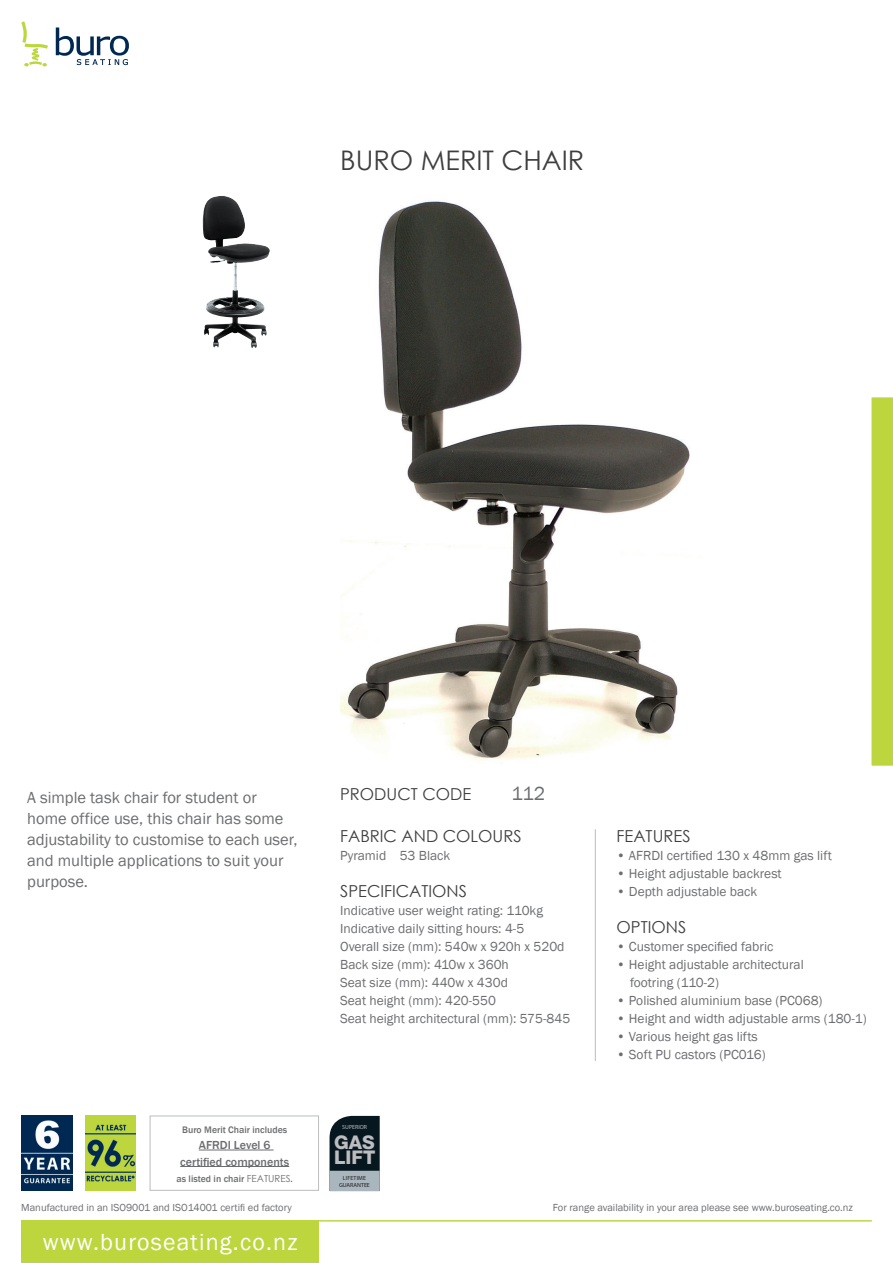
<style>
.page{position:relative;width:893px;height:1263px;background:#fff}
.page>*{position:absolute;margin:0;border:0;box-sizing:border-box;transform-origin:0 0}
.t1{font:27px "Century Gothic";color:#3e3e3f}
.t2{font:23.85px "Franklin Gothic";letter-spacing:.05em;color:#fff}
.t3{font:19.5px "Franklin Gothic";color:#6c6d70}
.t4{font:800 18.9px "Helvetica Neue LT Std";color:#bcbdc0}
.t5{font:16.5px/21px "Franklin Gothic";color:#6c6d70}
.t6{font:16.5px "Century Gothic";color:#3e3e3f}
.t7{font:13.5px/18px "Franklin Gothic";color:#6c6d70}
.t8{font:500 12px/16.5px "Franklin Gothic";color:#6c6d70;text-align:center}
.t9{font:10.5px "Franklin Gothic";color:#6c6d70}
.t10{font:500 9.75px "Franklin Gothic";color:#6c6d70}
.t11{font:6px/7.2px "Myriad Pro";color:#231f20;text-align:center}
.t12{font:6px "Myriad Pro";color:#bcbdc0}
.s1{font-family:"Century Gothic";font-weight:400}
</style>
<div class="page">
<svg style="left:56px;top:27px;width:73px;height:38px"></svg>
<svg style="left:21px;top:21px;width:27px;height:45px"></svg>
<img style="left:21px;top:1115px;width:51px;height:76px">
<div style="left:872px;top:398px;width:21px;height:367px;background:#bdd63e"></div>
<hr style="left:595px;top:829px;width:1px;height:232px;background:#bcbdc0">
<div style="left:21px;top:1220px;width:298px;height:43px;background:#bdd63e"></div>
<hr style="left:276px;top:1220px;width:596px;height:1px;background:#bdd63e">
<img style="left:204px;top:252px;width:65px;height:96px">
<img style="left:85px;top:1115px;width:51px;height:76px">
<div style="left:150px;top:1115px;width:169px;height:76px;border:1px solid #bcbdc0"></div>
<hr style="left:199px;top:1150px;width:75px;height:1px;background:#6c6d70">
<hr style="left:180px;top:1166px;width:109px;height:1px;background:#6c6d70">
<img style="left:340px;top:201px;width:350px;height:560px">
<svg style="left:329px;top:1115px;width:51px;height:77px;background:#1c2b33"></svg>
<div style="left:331px;top:1172px;width:47px;height:18px;background:#a9b6bd"></div>
<div style="left:330px;top:1171px;width:50px;height:20px;border:2px solid #a9b6bd"></div>
<h1 class="t1" style="left:340px;top:143px;width:246px">BURO MERIT CHAIR</h1>
<p class="t5" style="left:27px;top:787px;width:272px">A simple task chair for student or home office use, this chair has some adjustability to customise to each user, and multiple applications to suit your purpose.</p>
<p class="t6" style="left:340px;top:784px;width:133px">PRODUCT CODE</p>
<h3 class="t3" style="left:511px;top:782px;width:35px">112</h3>
<p class="t6" style="left:340px;top:825px;width:183px">FABRIC AND COLOURS</p>
<p class="t7" style="left:340px;top:846px;width:112px">Pyramid 53 Black</p>
<p class="t6" style="left:340px;top:881px;width:128px">SPECIFICATIONS</p>
<p class="t7" style="left:340px;top:902px;width:232px">Indicative user weight rating: 110kg<br>Indicative daily sitting hours: 4-5<br>Overall size (mm): 540w x 920h x 520d<br>Back size (mm): 410w x 360h<br>Seat size (mm): 440w x 430d<br>Seat height (mm): 420-550<br>Seat height architectural (mm): 575-845</p>
<p class="t6" style="left:617px;top:825px;width:75px">FEATURES</p>
<p class="t7" style="left:617px;top:846px;width:217px">• AFRDI certified 130 x 48mm gas lift</p>
<p class="t7" style="left:617px;top:864px;width:167px">• Height adjustable backrest</p>
<p class="t7" style="left:617px;top:882px;width:142px">• Depth adjustable back</p>
<p class="t6" style="left:617px;top:917px;width:71px">OPTIONS</p>
<p class="t7" style="left:617px;top:938px;width:158px">• Customer specified fabric</p>
<p class="t7" style="left:630px;top:956px;width:175px;text-indent:-14px">• Height adjustable architectural footring (110-2)</p>
<p class="t7" style="left:617px;top:992px;width:207px">• Polished aluminium base (PC068)</p>
<p class="t7" style="left:617px;top:1010px;width:252px">• Height and width adjustable arms (180-1)</p>
<p class="t7" style="left:617px;top:1028px;width:143px">• Various height gas lifts</p>
<p class="t7" style="left:617px;top:1046px;width:151px">• Soft PU castors (PC016)</p>
<p class="t10" style="left:182px;top:1124px;width:107px">Buro Merit Chair includes</p>
<p class="t8" style="left:180px;top:1137px;width:110px">AFRDI Level 6 certified components</p>
<p class="t10" style="left:176px;top:1173px;width:118px">as listed in chair <span class="s1">FEATURES</span>.</p>
<p class="t12" style="left:342px;top:1123px;width:26px">SUPERIOR</p>
<h3 class="t4" style="left:334px;top:1132px;width:42px">GAS</h3>
<p class="t11" style="left:339px;top:1174px;width:32px">LIFETIME<br>GUARANTEE</p>
<h3 class="t4" style="left:334px;top:1147px;width:43px">LIFT</h3>
<p class="t9" style="left:21px;top:1201px;width:272px">Manufactured in an ISO9001 and ISO14001 certifi ed factory</p>
<p class="t9" style="left:553px;top:1201px;width:302px">For range availability in your area please see www.buroseating.co.nz</p>
<h2 class="t2" style="left:43px;top:1228px;width:256px">www.buroseating.co.nz</h2>
</div>
